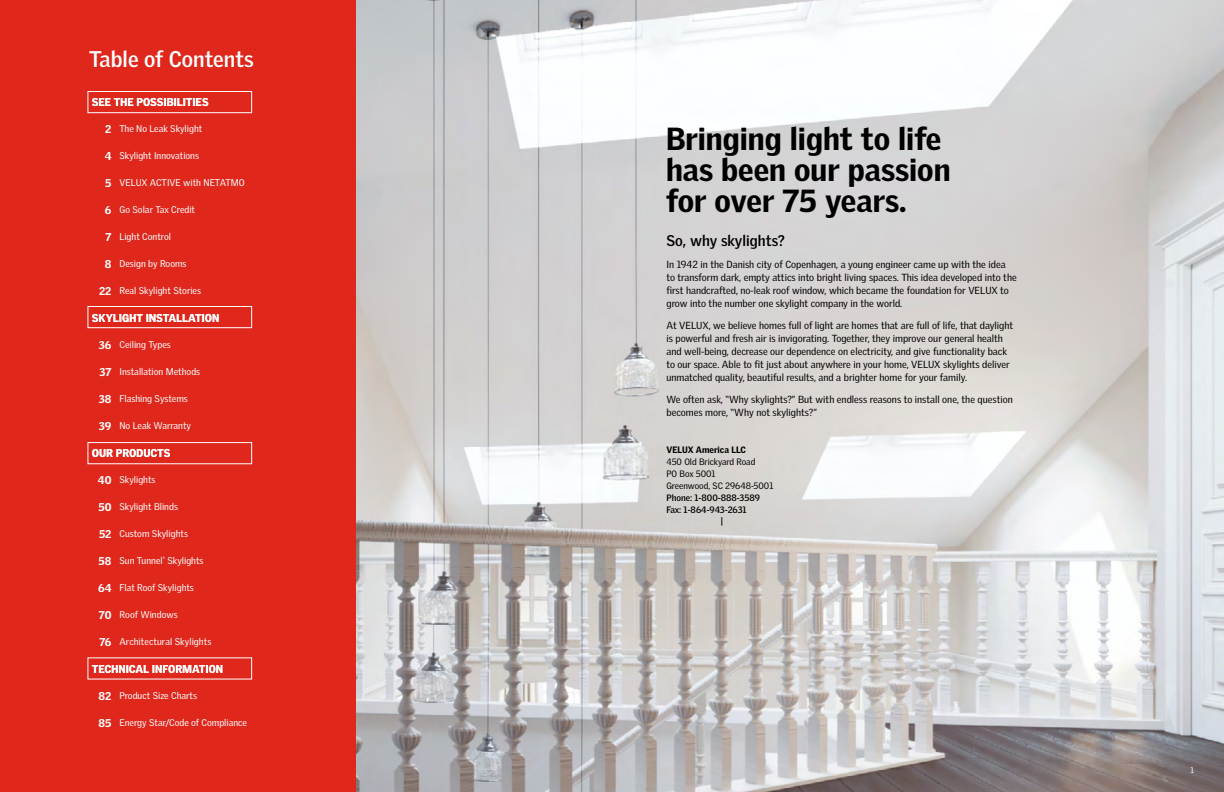
<style>
.page{position:relative;width:1224px;height:792px;background:#fff}
.page>*{position:absolute;margin:0;border:0;box-sizing:border-box;transform-origin:0 0}
.t1{font:900 31.1px/31.1px "Velux Gothic";color:#000}
.t2{font:700 22px "Velux Gothic";color:#fff}
.t3{font:700 15px "Velux Gothic";color:#000}
.t4{font:900 11px "Velux Gothic";letter-spacing:.005em;color:#fff}
.t5{font:10px/13px "Velux Gothic";color:#000}
.t6{font:9.5px "Velux Gothic";color:#fff}
.t7{font:9px/12px "Velux Gothic";color:#000}
.t8{font:700 9px "Velux Gothic";color:#000}
.t9{font:700 9px "Velux Gothic";letter-spacing:-.02em;color:#000}
.t10{font:900 9px "Velux Gothic";color:#000}
.t11{font:8px "Velux Gothic";color:#fff}
.s1{font-weight:900;font-size:11px}
</style>
<div class="page">
<img style="left:612px;top:0;width:612px;height:792px">
<img style="left:356px;top:0;width:256px;height:792px">
<div style="left:0;top:0;width:356px;height:792px;background:#df271c"></div>
<svg style="left:92px;top:665px;width:130px;height:8px"></svg>
<svg style="left:92px;top:449px;width:78px;height:8px"></svg>
<svg style="left:92px;top:314px;width:127px;height:8px"></svg>
<svg style="left:92px;top:98px;width:116px;height:8px"></svg>
<div style="left:87px;top:91px;width:165px;height:22px;border:1px solid #fff"></div>
<div style="left:87px;top:442px;width:165px;height:22px;border:1px solid #fff"></div>
<div style="left:87px;top:306px;width:165px;height:22px;border:1px solid #fff"></div>
<h2 class="t2" style="left:89px;top:45px;width:166px">Table of Contents</h2>
<p class="t4" style="left:92px;top:95px;width:118px">SEE THE POSSIBILITIES</p>
<p class="t6" style="left:105px;top:123px;width:99px"><span class="s1">2</span> The No Leak Skylight</p>
<p class="t6" style="left:105px;top:150px;width:96px"><span class="s1">4</span> Skylight Innovations</p>
<p class="t6" style="left:105px;top:177px;width:141px"><span class="s1">5</span> VELUX ACTIVE with NETATMO</p>
<p class="t6" style="left:105px;top:204px;width:92px"><span class="s1">6</span> Go Solar Tax Credit</p>
<p class="t6" style="left:106px;top:231px;width:67px"><span class="s1">7</span> Light Control</p>
<p class="t6" style="left:105px;top:258px;width:83px"><span class="s1">8</span> Design by Rooms</p>
<p class="t6" style="left:99px;top:285px;width:103px"><span class="s1">22</span> Real Skylight Stories</p>
<p class="t4" style="left:92px;top:311px;width:129px">SKYLIGHT INSTALLATION</p>
<p class="t6" style="left:99px;top:339px;width:74px"><span class="s1">36</span> Ceiling Types</p>
<p class="t6" style="left:100px;top:366px;width:102px"><span class="s1">37</span> Installation Methods</p>
<p class="t6" style="left:99px;top:393px;width:90px"><span class="s1">38</span> Flashing Systems</p>
<p class="t6" style="left:99px;top:420px;width:94px"><span class="s1">39</span> No Leak Warranty</p>
<p class="t4" style="left:92px;top:446px;width:80px">OUR PRODUCTS</p>
<p class="t6" style="left:98px;top:474px;width:59px"><span class="s1">40</span> Skylights</p>
<p class="t6" style="left:98px;top:501px;width:81px"><span class="s1">50</span> Skylight Blinds</p>
<p class="t6" style="left:99px;top:528px;width:91px"><span class="s1">52</span> Custom Skylights</p>
<p class="t6" style="left:99px;top:555px;width:107px"><span class="s1">58</span> Sun Tunnel<sup>®</sup> Skylights</p>
<p class="t6" style="left:98px;top:582px;width:97px"><span class="s1">64</span> Flat Roof Skylights</p>
<p class="t6" style="left:99px;top:609px;width:81px"><span class="s1">70</span> Roof Windows</p>
<p class="t6" style="left:100px;top:636px;width:114px"><span class="s1">76</span> Architectural Skylights</p>
<p class="t4" style="left:92px;top:662px;width:133px">TECHNICAL INFORMATION</p>
<p class="t6" style="left:99px;top:690px;width:100px"><span class="s1">82</span> Product Size Charts</p>
<p class="t6" style="left:99px;top:717px;width:150px"><span class="s1">85</span> Energy Star/Code of Compliance</p>
<h1 class="t1" style="left:666px;top:123px;width:286px">Bringing light to life has been our passion for over 75 years.</h1>
<h3 class="t3" style="left:666px;top:232px;width:120px">So, why skylights?</h3>
<p class="t5" style="left:666px;top:258px;width:352px">In 1942 in the Danish city of Copenhagen, a young engineer came up with the idea to transform dark, empty attics into bright living spaces. This idea developed into the first handcrafted, no-leak roof window, which became the foundation for VELUX to grow into the number one skylight company in the world.</p>
<p class="t5" style="left:666px;top:319px;width:348px">At VELUX, we believe homes full of light are homes that are full of life, that daylight is powerful and fresh air is invigorating. Together, they improve our general health and well-being, decrease our dependence on electricity, and give functionality back to our space. Able to fit just about anywhere in your home, VELUX skylights deliver unmatched quality, beautiful results, and a brighter home for your family.</p>
<p class="t5" style="left:666px;top:393px;width:348px">We often ask, “Why skylights?” But with endless reasons to install one, the question becomes more, “Why not skylights?”</p>
<p class="t10" style="left:666px;top:444px;width:81px">VELUX America LLC</p>
<p class="t7" style="left:666px;top:455px;width:108px">450 Old Brickyard Road<br>PO Box 5001<br>Greenwood, SC 29648-5001</p>
<p class="t8" style="left:666px;top:492px;width:95px">Phone: 1-800-888-3589</p>
<p class="t9" style="left:666px;top:504px;width:82px">Fax: 1-864-943-2631</p>
<p class="t8" style="left:721px;top:515px;width:4px">|</p>
<p class="t11" style="left:1190px;top:766px;width:5px">1</p>
</div>
